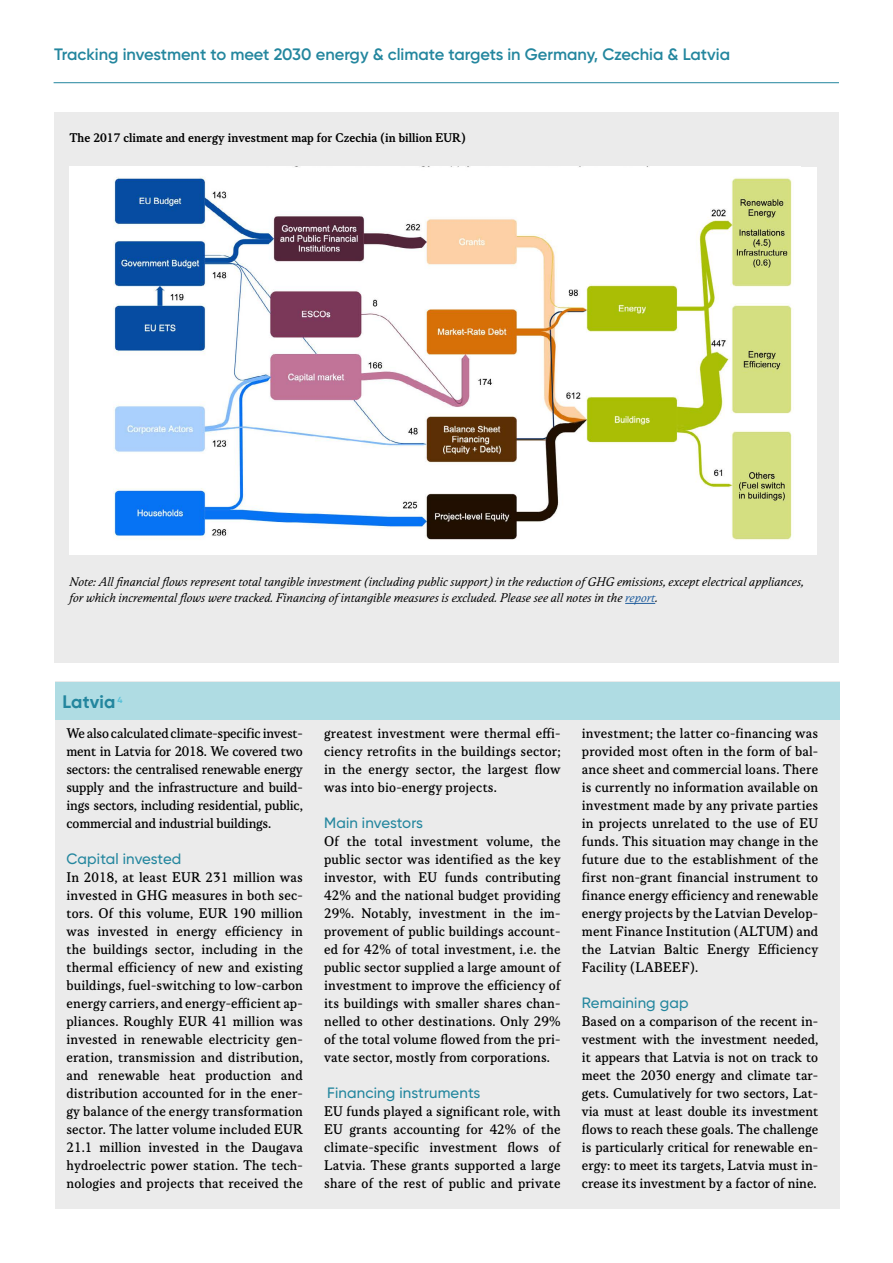
<style>
.page{position:relative;width:893px;height:1263px;background:#fff}
.page>*{position:absolute;margin:0;border:0;box-sizing:border-box;transform-origin:0 0}
.t1{font:700 18px "Gilroy";letter-spacing:.01em;color:#23869e}
.t2{font:600 16.5px "Gilroy";color:#23869e}
.t3{font:15px/18px "Korpus B";letter-spacing:.01em;color:#000;text-align:justify}
.t4{font:500 15px "Gilroy";letter-spacing:.01em;color:#23869e}
.t5{font:13.5px/16.2px "Korpus A16";color:#000}
.t6{font:13.5px "Korpus C";color:#000}
.s1{color:#215e9e}
</style>
<div class="page">
<hr style="left:54px;top:82px;width:785px;height:1px;background:#23869e">
<div style="left:55px;top:682px;width:785px;height:527px;background:#ebebeb"></div>
<div style="left:55px;top:682px;width:785px;height:37px;background:#afdce3"></div>
<div style="left:54px;top:112px;width:785px;height:551px;background:#ebebeb"></div>
<div style="left:69px;top:167px;width:747px;height:387px;background:#fff"></div>
<img style="left:113px;top:177px;width:679px;height:363px">
<hr style="left:625px;top:603px;width:30px;height:1px;background:#215e9e">
<p class="t2" style="left:54px;top:44px;width:678px">Tracking investment to meet 2030 energy &amp; climate targets in Germany, Czechia &amp; Latvia</p>
<p class="t6" style="left:69px;top:130px;width:398px">The 2017 climate and energy investment map for Czechia (in billion EUR)</p>
<p class="t5" style="left:69px;top:573px;width:736px">Note: All financial flows represent total tangible investment (including public support) in the reduction of GHG emissions, except electrical appliances, for which incremental flows were tracked. Financing of intangible measures is excluded. Please see all notes in the <span class="s1">report</span>.</p>
<p class="t1" style="left:63px;top:690px;width:62px">Latvia <sup>4</sup></p>
<p class="t3" style="left:66px;top:724px;width:238px">We also calculated climate-specific invest&shy;ment in Latvia for 2018. We covered two sectors: the centralised renewable energy supply and the infrastructure and build&shy;ings sectors, including residential, public, commercial and industrial buildings.</p>
<p class="t4" style="left:66px;top:850px;width:116px">Capital invested</p>
<p class="t3" style="left:66px;top:868px;width:238px">In 2018, at least EUR 231 million was invested in GHG measures in both sec&shy;tors. Of this volume, EUR 190 million was invested in energy efficiency in the buildings sector, including in the thermal efficiency of new and existing buildings, fuel-switching to low-carbon energy carriers, and energy-efficient ap&shy;pliances. Roughly EUR 41 million was invested in renewable electricity gen&shy;eration, transmission and distribution, and renewable heat production and distribution accounted for in the ener&shy;gy balance of the energy transformation sector. The latter volume included EUR 21.1 million invested in the Daugava hydroelectric power station. The tech&shy;nologies and projects that received the</p>
<p class="t3" style="left:324px;top:724px;width:238px">greatest investment were thermal effi&shy;ciency retrofits in the buildings sector; in the energy sector, the largest flow was into bio-energy projects.</p>
<p class="t4" style="left:324px;top:814px;width:100px">Main investors</p>
<p class="t3" style="left:324px;top:832px;width:238px">Of the total investment volume, the public sector was identified as the key investor, with EU funds contributing 42% and the national budget providing 29%. Notably, investment in the im&shy;provement of public buildings account&shy;ed for 42% of total investment, i.e. the public sector supplied a large amount of investment to improve the efficiency of its buildings with smaller shares chan&shy;nelled to other destinations. Only 29% of the total volume flowed from the pri&shy;vate sector, mostly from corporations.</p>
<p class="t4" style="left:327px;top:1084px;width:155px">Financing instruments</p>
<p class="t3" style="left:324px;top:1102px;width:238px">EU funds played a significant role, with EU grants accounting for 42% of the climate-specific investment flows of Latvia. These grants supported a large share of the rest of public and private</p>
<p class="t3" style="left:582px;top:724px;width:238px">investment; the latter co-financing was provided most often in the form of bal&shy;ance sheet and commercial loans. There is currently no information available on investment made by any private parties in projects unrelated to the use of EU funds. This situation may change in the future due to the establishment of the first non-grant financial instrument to finance energy efficiency and renewable energy projects by the Latvian Develop&shy;ment Finance Institution (ALTUM) and the Latvian Baltic Energy Efficiency Facility (LABEEF).</p>
<p class="t4" style="left:582px;top:994px;width:108px">Remaining gap</p>
<p class="t3" style="left:582px;top:1012px;width:238px">Based on a comparison of the recent in&shy;vestment with the investment needed, it appears that Latvia is not on track to meet the 2030 energy and climate tar&shy;gets. Cumulatively for two sectors, Lat&shy;via must at least double its investment flows to reach these goals. The challenge is particularly critical for renewable en&shy;ergy: to meet its targets, Latvia must in&shy;crease its investment by a factor of nine.</p>
</div>
